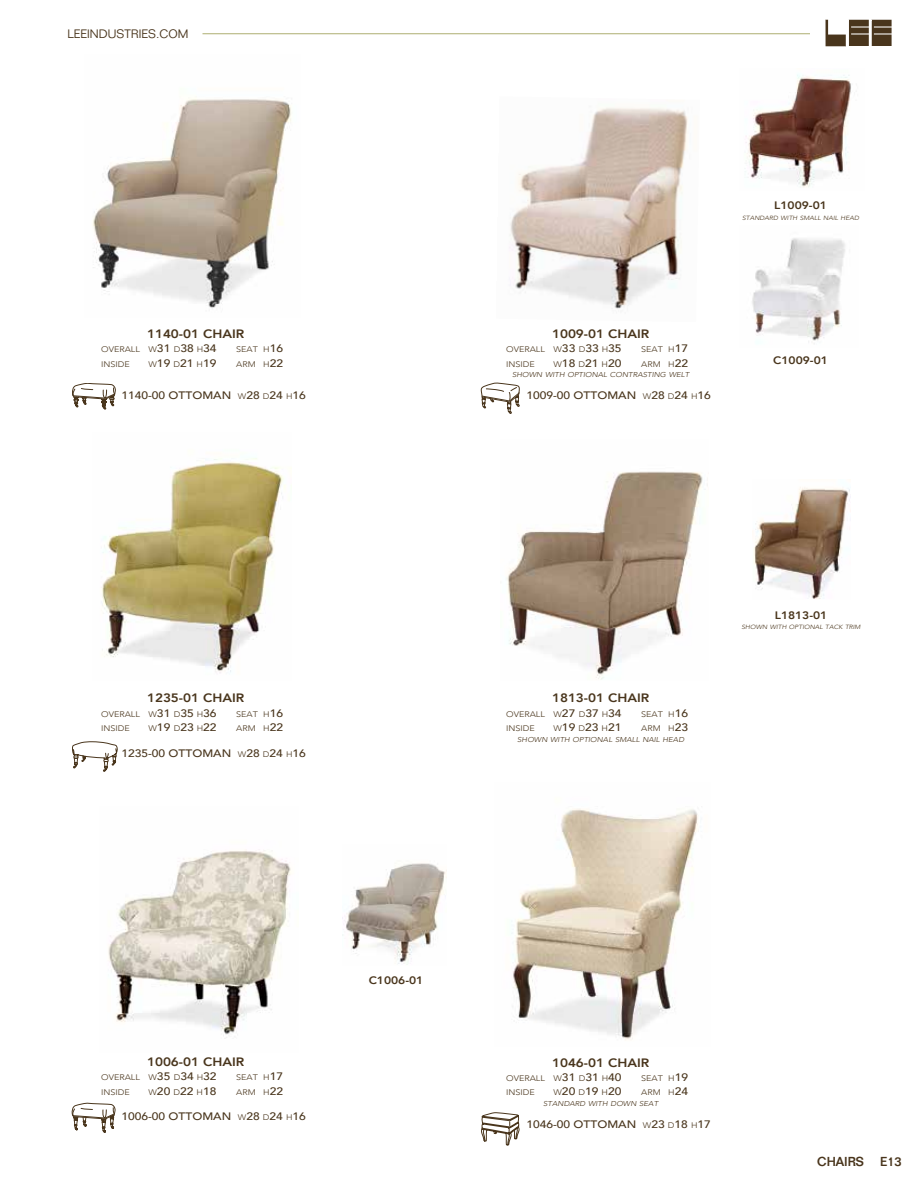
<style>
.page{position:relative;width:918px;height:1188px;background:#fff}
.page>*{position:absolute;margin:0;border:0;box-sizing:border-box;transform-origin:0 0}
.t1{font:500 12.75px "Folio";color:#49351c}
.t2{font:800 12.15px "Avenir";color:#49351c;scale:1.11 1}
.t3{font:300 12px "Folio";color:#49351c}
.t4{font:500 10.8px "Avenir";color:#49351c;scale:1.11 1}
.t5{font:800 10.8px "Avenir";color:#49351c;scale:1.11 1}
.t6{font:300 8.1px "Avenir";color:#49351c;scale:1.11 1}
.t7{font:italic 300 7.05px "Avenir";color:#49351c;scale:1.11 1}
.t8{font:italic 300 6.15px "Avenir";color:#49351c;scale:1.11 1}
.s1{font-weight:500;font-size:10.8px}
.s2{font-weight:300;font-size:8.1px}
.s3{font-style:inherit}
</style>
<div class="page">
<svg style="left:825px;top:20px;width:67px;height:27px"></svg>
<hr style="left:202px;top:33px;width:608px;height:1px;background:#adae71">
<img style="left:344px;top:863px;width:102px;height:102px">
<img style="left:752px;top:238px;width:93px;height:106px">
<img style="left:754px;top:487px;width:96px;height:112px">
<img style="left:101px;top:458px;width:185px;height:215px">
<svg style="left:72px;top:741px;width:46px;height:31px"></svg>
<img style="left:511px;top:808px;width:187px;height:232px">
<img style="left:108px;top:850px;width:183px;height:189px">
<svg style="left:72px;top:1103px;width:43px;height:29px"></svg>
<svg style="left:481px;top:1112px;width:38px;height:33px"></svg>
<img style="left:509px;top:107px;width:179px;height:202px">
<svg style="left:481px;top:383px;width:39px;height:31px"></svg>
<img style="left:93px;top:98px;width:198px;height:211px">
<svg style="left:72px;top:383px;width:44px;height:26px"></svg>
<img style="left:507px;top:471px;width:201px;height:209px">
<img style="left:745px;top:74px;width:106px;height:113px">
<h3 class="t3" style="left:68px;top:27px;width:122px">LEEINDUSTRIES.COM</h3>
<h2 class="t2" style="left:147px;top:324px;width:89px">1140-01 CHAIR</h2>
<p class="t6" style="left:101px;top:345px;width:105px">OVERALL W<span class="s1">31</span> D<span class="s1">38</span> H<span class="s1">34</span></p>
<p class="t6" style="left:236px;top:345px;width:44px">SEAT H<span class="s1">16</span></p>
<p class="t6" style="left:101px;top:359px;width:27px">INSIDE</p>
<h3 class="t4" style="left:148px;top:354px;width:63px"><span class="s2">W</span>19 <span class="s2">D</span>21 <span class="s2">H</span>19</h3>
<p class="t6" style="left:236px;top:359px;width:44px">ARM H<span class="s1">22</span></p>
<h3 class="t4" style="left:121px;top:386px;width:168px">1140-00 <span class="s3">OTTOMAN</span> <span class="s2">W</span>28 <span class="s2">D</span>24 <span class="s2">H</span>16</h3>
<h2 class="t2" style="left:147px;top:689px;width:89px">1235-01 CHAIR</h2>
<p class="t6" style="left:101px;top:709px;width:105px">OVERALL W<span class="s1">31</span> D<span class="s1">35</span> H<span class="s1">36</span></p>
<p class="t6" style="left:236px;top:709px;width:44px">SEAT H<span class="s1">16</span></p>
<p class="t6" style="left:101px;top:723px;width:27px">INSIDE</p>
<h3 class="t4" style="left:148px;top:718px;width:63px"><span class="s2">W</span>19 <span class="s2">D</span>23 <span class="s2">H</span>22</h3>
<p class="t6" style="left:236px;top:723px;width:44px">ARM H<span class="s1">22</span></p>
<h3 class="t4" style="left:121px;top:744px;width:168px">1235-00 <span class="s3">OTTOMAN</span> <span class="s2">W</span>28 <span class="s2">D</span>24 <span class="s2">H</span>16</h3>
<h3 class="t5" style="left:774px;top:197px;width:49px">L1009-01</h3>
<p class="t8" style="left:742px;top:214px;width:107px">STANDARD WITH SMALL NAIL HEAD</p>
<h2 class="t2" style="left:552px;top:324px;width:89px">1009-01 CHAIR</h2>
<p class="t6" style="left:506px;top:345px;width:105px">OVERALL W<span class="s1">33</span> D<span class="s1">33</span> H<span class="s1">35</span></p>
<p class="t6" style="left:641px;top:345px;width:44px">SEAT H<span class="s1">17</span></p>
<p class="t6" style="left:506px;top:359px;width:27px">INSIDE</p>
<h3 class="t4" style="left:554px;top:354px;width:63px"><span class="s2">W</span>18 <span class="s2">D</span>21 <span class="s2">H</span>20</h3>
<p class="t6" style="left:641px;top:359px;width:44px">ARM H<span class="s1">22</span></p>
<p class="t7" style="left:512px;top:371px;width:161px">SHOWN WITH OPTIONAL CONTRASTING WELT</p>
<h3 class="t4" style="left:526px;top:386px;width:168px">1009-00 <span class="s3">OTTOMAN</span> <span class="s2">W</span>28 <span class="s2">D</span>24 <span class="s2">H</span>16</h3>
<h3 class="t5" style="left:773px;top:352px;width:51px">C1009-01</h3>
<h2 class="t2" style="left:552px;top:689px;width:89px">1813-01 CHAIR</h2>
<p class="t6" style="left:506px;top:709px;width:105px">OVERALL W<span class="s1">27</span> D<span class="s1">37</span> H<span class="s1">34</span></p>
<p class="t6" style="left:641px;top:709px;width:44px">SEAT H<span class="s1">16</span></p>
<p class="t6" style="left:506px;top:723px;width:27px">INSIDE</p>
<h3 class="t4" style="left:554px;top:718px;width:63px"><span class="s2">W</span>19 <span class="s2">D</span>23 <span class="s2">H</span>21</h3>
<p class="t6" style="left:641px;top:723px;width:44px">ARM H<span class="s1">23</span></p>
<p class="t7" style="left:517px;top:735px;width:152px">SHOWN WITH OPTIONAL SMALL NAIL HEAD</p>
<h3 class="t5" style="left:775px;top:607px;width:49px">L1813-01</h3>
<p class="t8" style="left:742px;top:624px;width:109px">SHOWN WITH OPTIONAL TACK TRIM</p>
<h2 class="t2" style="left:147px;top:1052px;width:89px">1006-01 CHAIR</h2>
<p class="t6" style="left:101px;top:1073px;width:105px">OVERALL W<span class="s1">35</span> D<span class="s1">34</span> H<span class="s1">32</span></p>
<p class="t6" style="left:236px;top:1073px;width:44px">SEAT H<span class="s1">17</span></p>
<p class="t6" style="left:101px;top:1087px;width:27px">INSIDE</p>
<h3 class="t4" style="left:148px;top:1082px;width:63px"><span class="s2">W</span>20 <span class="s2">D</span>22 <span class="s2">H</span>18</h3>
<p class="t6" style="left:236px;top:1087px;width:44px">ARM H<span class="s1">22</span></p>
<h3 class="t4" style="left:121px;top:1107px;width:168px">1006-00 <span class="s3">OTTOMAN</span> <span class="s2">W</span>28 <span class="s2">D</span>24 <span class="s2">H</span>16</h3>
<h3 class="t5" style="left:369px;top:972px;width:51px">C1006-01</h3>
<h2 class="t2" style="left:552px;top:1053px;width:89px">1046-01 CHAIR</h2>
<p class="t6" style="left:506px;top:1073px;width:105px">OVERALL W<span class="s1">31</span> D<span class="s1">31</span> H<span class="s1">40</span></p>
<p class="t6" style="left:641px;top:1073px;width:44px">SEAT H<span class="s1">19</span></p>
<p class="t6" style="left:506px;top:1088px;width:27px">INSIDE</p>
<h3 class="t4" style="left:554px;top:1082px;width:63px"><span class="s2">W</span>20 <span class="s2">D</span>19 <span class="s2">H</span>20</h3>
<p class="t6" style="left:641px;top:1088px;width:44px">ARM H<span class="s1">24</span></p>
<p class="t7" style="left:543px;top:1099px;width:105px">STANDARD WITH DOWN SEAT</p>
<h3 class="t4" style="left:526px;top:1115px;width:168px">1046-00 <span class="s3">OTTOMAN</span> <span class="s2">W</span>23 <span class="s2">D</span>18 <span class="s2">H</span>17</h3>
<h1 class="t1" style="left:817px;top:1154px;width:48px">CHAIRS</h1>
<h1 class="t1" style="left:880px;top:1154px;width:23px">E13</h1>
</div>
